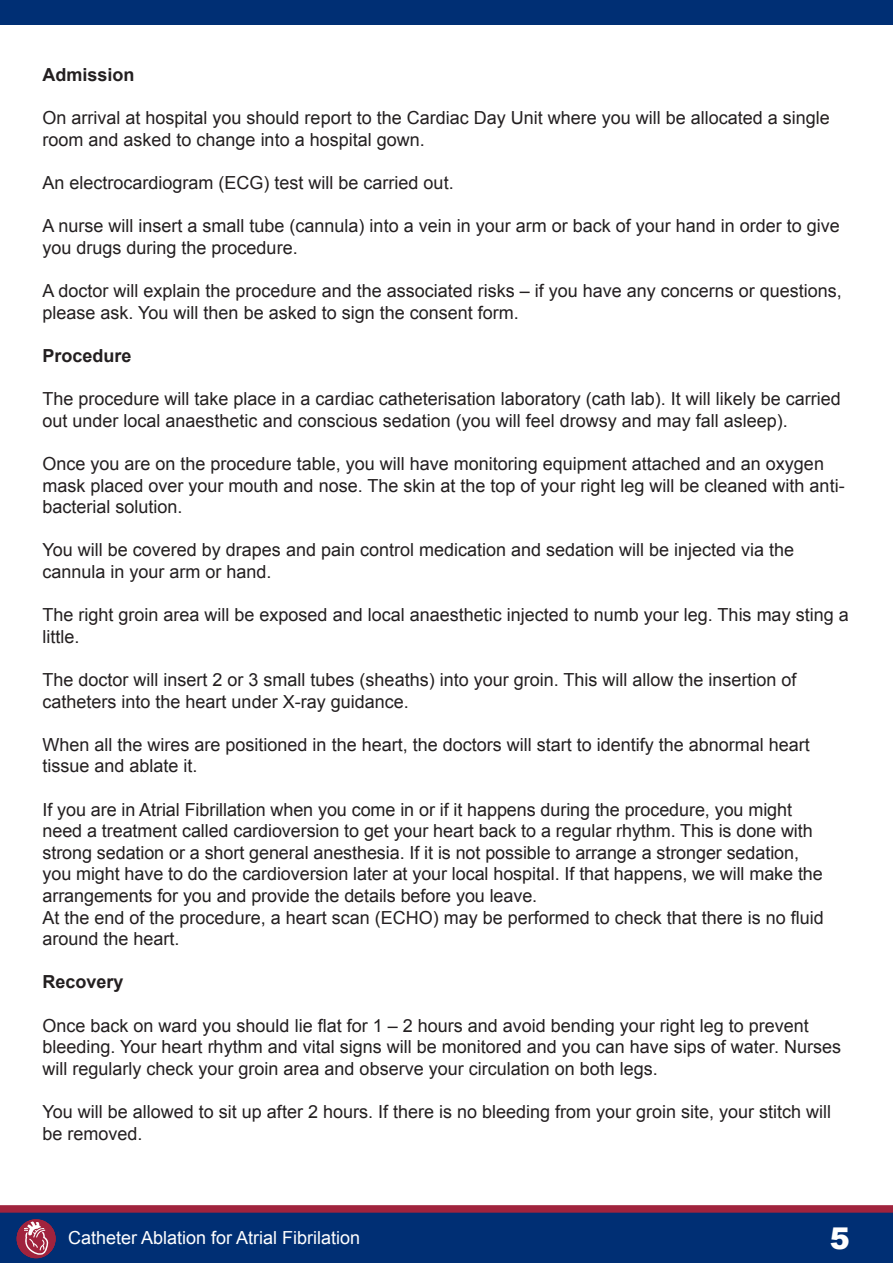
<style>
.page{position:relative;width:893px;height:1263px;background:#fff}
.page>*{position:absolute;margin:0;border:0;box-sizing:border-box;transform-origin:0 0}
.t1{font:900 30px "Arial";color:#fff}
.t2{font:18px/21.6px "Arial";color:#231f20}
.t3{font:18px "Arial";color:#fff}
.t4{font:700 18px "Arial";color:#231f20}
</style>
<div class="page">
<div style="left:0;top:1208px;width:893px;height:55px;background:#002f74"></div>
<div style="left:0;top:1205px;width:893px;height:8px;background:#a0233d"></div>
<div style="left:17px;top:1219px;width:39px;height:39px;background:#a0233d;border-radius:50%"></div>
<svg style="left:24px;top:1221px;width:25px;height:34px"></svg>
<div style="left:0;top:0;width:893px;height:25px;background:#002f74"></div>
<p class="t4" style="left:43px;top:63px;width:94px">Admission</p>
<p class="t2" style="left:43px;top:107px;width:789px">On arrival at hospital you should report to the Cardiac Day Unit where you will be allocated a single room and asked to change into a hospital gown.</p>
<p class="t2" style="left:43px;top:172px;width:413px">An electrocardiogram (ECG) test will be carried out.</p>
<p class="t2" style="left:43px;top:215px;width:799px">A nurse will insert a small tube (cannula) into a vein in your arm or back of your hand in order to give you drugs during the procedure.</p>
<p class="t2" style="left:43px;top:280px;width:801px">A doctor will explain the procedure and the associated risks – if you have any concerns or questions, please ask. You will then be asked to sign the consent form.</p>
<p class="t4" style="left:43px;top:344px;width:91px">Procedure</p>
<p class="t2" style="left:43px;top:388px;width:800px">The procedure will take place in a cardiac catheterisation laboratory (cath lab). It will likely be carried out under local anaesthetic and conscious sedation (you will feel drowsy and may fall asleep).</p>
<p class="t2" style="left:43px;top:453px;width:804px">Once you are on the procedure table, you will have monitoring equipment attached and an oxygen mask placed over your mouth and nose. The skin at the top of your right leg will be cleaned with anti&shy;bacterial solution.</p>
<p class="t2" style="left:43px;top:539px;width:753px">You will be covered by drapes and pain control medication and sedation will be injected via the cannula in your arm or hand.</p>
<p class="t2" style="left:43px;top:604px;width:808px">The right groin area will be exposed and local anaesthetic injected to numb your leg. This may sting a little.</p>
<p class="t2" style="left:43px;top:669px;width:755px">The doctor will insert 2 or 3 small tubes (sheaths) into your groin. This will allow the insertion of catheters into the heart under X-ray guidance.</p>
<p class="t2" style="left:43px;top:734px;width:769px">When all the wires are positioned in the heart, the doctors will start to identify the abnormal heart tissue and ablate it.</p>
<p class="t2" style="left:43px;top:799px;width:782px">If you are in Atrial Fibrillation when you come in or if it happens during the procedure, you might need a treatment called cardioversion to get your heart back to a regular rhythm. This is done with strong sedation or a short general anesthesia. If it is not possible to arrange a stronger sedation, you might have to do the cardioversion later at your local hospital. If that happens, we will make the arrangements for you and provide the details before you leave.</p>
<p class="t2" style="left:43px;top:907px;width:783px">At the end of the procedure, a heart scan (ECHO) may be performed to check that there is no fluid around the heart.</p>
<p class="t4" style="left:43px;top:970px;width:83px">Recovery</p>
<p class="t2" style="left:43px;top:1015px;width:800px">Once back on ward you should lie flat for 1 – 2 hours and avoid bending your right leg to prevent bleeding. Your heart rhythm and vital signs will be monitored and you can have sips of water. Nurses will regularly check your groin area and observe your circulation on both legs.</p>
<p class="t2" style="left:43px;top:1101px;width:790px">You will be allowed to sit up after 2 hours. If there is no bleeding from your groin site, your stitch will be removed.</p>
<p class="t3" style="left:68px;top:1226px;width:294px">Catheter Ablation for Atrial Fibrilation</p>
<h1 class="t1" style="left:830px;top:1216px;width:22px">5</h1>
</div>
